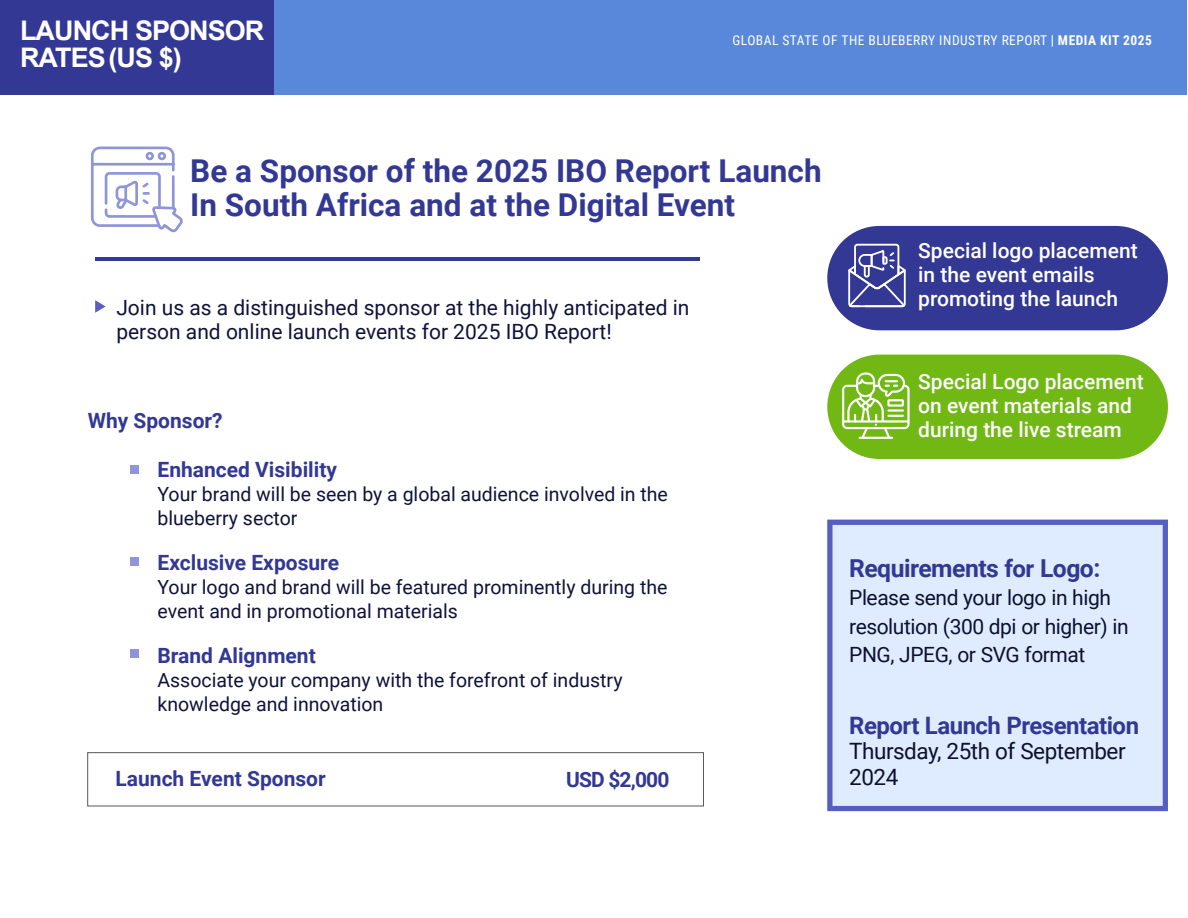
<style>
.page{position:relative;width:1188px;height:918px;background:#fff}
.page>*{position:absolute;margin:0;border:0;box-sizing:border-box;transform-origin:0 0}
.t1{font:700 31.5px/34.5px "Roboto";color:#323893}
.t2{font:700 27px/27px "Arial";letter-spacing:-.035em;color:#fff}
.t3{font:700 24.75px "Roboto";letter-spacing:-.02em;color:#323893}
.t4{font:700 24px "Roboto";letter-spacing:-.02em;color:#323893}
.t5{font:22.5px/25.5px "Roboto";letter-spacing:-.02em;color:#0d112f}
.t6{font:500 21px/24px "Roboto";color:#fff}
.t7{font:21px/24px "Roboto";color:#0f123a}
.t8{font:700 21px "Roboto";color:#323893}
.t9{font:21px/28.5px "Roboto";letter-spacing:-.02em;color:#0d112f}
.t10{font:19.5px/24px "Roboto";color:#0f123a}
.t11{font:13.5px "Roboto Condensed";letter-spacing:.035em;color:#fff}
.s1{font-weight:700}
.s2{font-size:24px}
</style>
<div class="page">
<div style="left:273px;top:0;width:914px;height:94px;background:#5988da"></div>
<div style="left:0;top:0;width:273px;height:94px;background:#323893"></div>
<div style="left:827px;top:226px;width:341px;height:104px;background:#323893;border-radius:52px"></div>
<div style="left:827px;top:355px;width:341px;height:104px;background:#71b814;border-radius:52px"></div>
<hr style="left:95px;top:258px;width:605px;height:3px;background:#323893">
<div style="left:130px;top:466px;width:9px;height:8px;background:#9195d8"></div>
<div style="left:130px;top:557px;width:9px;height:8px;background:#9195d8"></div>
<div style="left:130px;top:649px;width:9px;height:9px;background:#9195d8"></div>
<svg style="left:95px;top:300px;width:11px;height:13px"></svg>
<svg style="left:91px;top:146px;width:92px;height:87px"></svg>
<svg style="left:848px;top:243px;width:58px;height:65px"></svg>
<svg style="left:842px;top:372px;width:68px;height:67px"></svg>
<div style="left:88px;top:752px;width:616px;height:54px;border:1px solid #575756"></div>
<svg style="left:827px;top:520px;width:341px;height:291px;background:#d6e2fa"></svg>
<h2 class="t2" style="left:20px;top:20px;width:246px">LAUNCH SPONSOR<br>RATES(US $)</h2>
<p class="t11" style="left:732px;top:35px;width:421px">GLOBAL STATE OF THE BLUEBERRY INDUSTRY REPORT <span class="s1">| MEDIA KIT 2025</span></p>
<h1 class="t1" style="left:190px;top:156px;width:633px">Be a Sponsor of the 2025 IBO Report Launch<br>In South Africa and at the Digital Event</h1>
<p class="t7" style="left:116px;top:298px;width:575px">Join us as a distinguished sponsor at the highly anticipated in person and online launch events for 2025 IBO Report!</p>
<p class="t8" style="left:88px;top:412px;width:137px">Why Sponsor?</p>
<p class="t8" style="left:158px;top:461px;width:181px">Enhanced Visibility</p>
<p class="t10" style="left:158px;top:484px;width:512px">Your brand will be seen by a global audience involved in the blueberry sector</p>
<p class="t8" style="left:158px;top:554px;width:183px">Exclusive Exposure</p>
<p class="t10" style="left:158px;top:577px;width:511px">Your logo and brand will be featured prominently during the event and in promotional materials</p>
<p class="t8" style="left:158px;top:647px;width:160px">Brand Alignment</p>
<p class="t10" style="left:158px;top:670px;width:467px">Associate your company with the forefront of industry knowledge and innovation</p>
<p class="t8" style="left:116px;top:770px;width:212px">Launch Event Sponsor</p>
<p class="t8" style="left:566px;top:771px;width:105px">USD $2,000</p>
<p class="t6" style="left:918px;top:240px;width:221px">Special logo placement in the event emails promoting the launch</p>
<p class="t6" style="left:918px;top:372px;width:227px">Special Logo placement on event materials and during the live stream</p>
<p class="t3" style="left:849px;top:558px;width:253px">Requirements <span class="s2">for</span> Logo:</p>
<p class="t9" style="left:849px;top:586px;width:281px">Please send your logo in high resolution (300 dpi or higher) in<br>PNG, JPEG, or SVG format</p>
<p class="t4" style="left:849px;top:716px;width:291px">Report Launch Presentation</p>
<p class="t5" style="left:849px;top:741px;width:278px">Thursday, 25th of September<br>2024</p>
</div>
